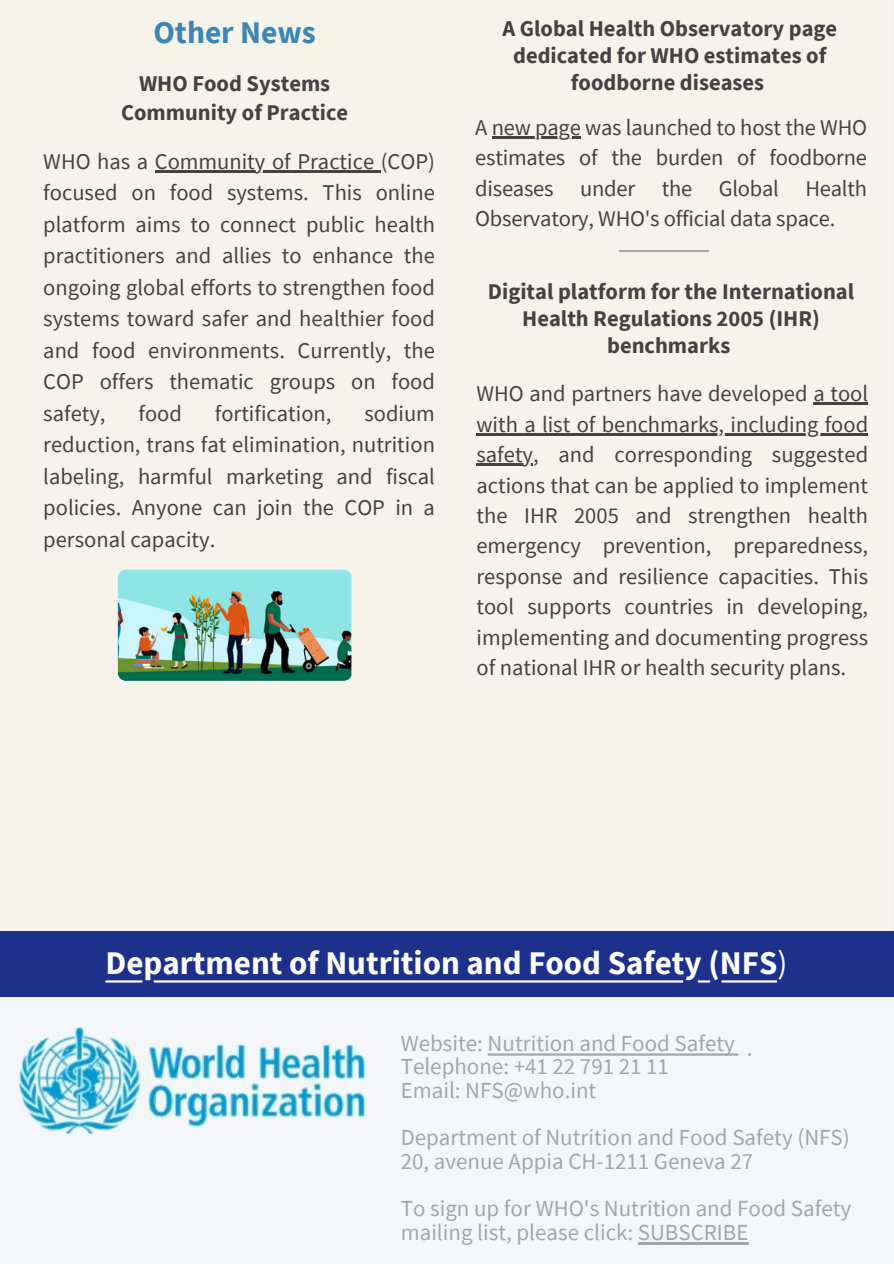
<style>
.page{position:relative;width:894px;height:1264px;background:#fff}
.page>*{position:absolute;margin:0;border:0;box-sizing:border-box;transform-origin:0 0}
.t1{font:700 33px "Source Sans Pro";color:#fefefe}
.t2{font:700 31.5px "Source Sans Pro";color:#3d85b3}
.t3{font:22.95px/23.7px "Source Sans Pro";color:#a6a6a6}
.t4{font:22.5px/31.5px "Source Sans Pro";color:#444343;text-align:justify}
.t5{font:700 22.5px/27px "Source Sans Pro";color:#444343;text-align:center}
.s1{font-weight:400}
</style>
<div class="page">
<div style="left:0;top:0;width:892px;height:1262px;background:#f6f3ea"></div>
<div style="left:0;top:942px;width:893px;height:321px;background:#f4f7fa"></div>
<div style="left:0;top:931px;width:892px;height:65px;background:#1d318b"></div>
<img style="left:19px;top:1026px;width:346px;height:110px">
<svg style="left:105px;top:980px;width:672px;height:2px"></svg>
<svg style="left:487px;top:1053px;width:264px;height:2px"></svg>
<img style="left:118px;top:569px;width:233px;height:111px">
<hr style="left:637px;top:1241px;width:111px;height:3px;background:#a6a6a6">
<hr style="left:155px;top:170px;width:225px;height:2px;background:#444343">
<hr style="left:491px;top:136px;width:89px;height:2px;background:#444343">
<hr style="left:813px;top:402px;width:54px;height:3px;background:#444343">
<hr style="left:476px;top:433px;width:391px;height:2px;background:#444343">
<hr style="left:476px;top:463px;width:57px;height:2px;background:#444343">
<hr style="left:619px;top:250px;width:89px;height:1px;background:#a6a6a6">
<h2 class="t2" style="left:153px;top:12px;width:164px">Other News</h2>
<p class="t5" style="left:121px;top:69px;width:229px;line-height:29px">WHO Food Systems<br>Community of Practice</p>
<p class="t4" style="left:43px;top:145px;width:393px">WHO has a Community of Practice (COP)</p>
<p class="t4" style="left:43px;top:176px;width:393px">focused on food systems. This online platform aims to connect public health practitioners and allies to enhance the ongoing global efforts to strengthen food systems toward safer and healthier food and food environments. Currently, the COP offers thematic groups on food safety,</p>
<p class="t4" style="left:138px;top:397px;width:45px">food</p>
<p class="t4" style="left:215px;top:397px;width:118px">fortification,</p>
<p class="t4" style="left:43px;top:397px;width:393px;text-indent:321px">sodium reduction, trans fat elimination, nutrition labeling, harmful marketing and fiscal policies. Anyone can join the COP in a personal capacity.</p>
<p class="t5" style="left:502px;top:14px;width:336px">A Global Health Observatory page dedicated for WHO estimates of foodborne diseases</p>
<p class="t4" style="left:475px;top:111px;width:393px">A new page was launched to host the WHO</p>
<p class="t4" style="left:475px;top:142px;width:393px;line-height:30.3px">estimates of the burden of foodborne diseases under the Global Health Observatory, WHO's official data space.</p>
<p class="t5" style="left:487px;top:277px;width:368px">Digital platform for the International<br>Health Regulations 2005 (IHR) benchmarks</p>
<p class="t4" style="left:476px;top:378px;width:393px;line-height:30.3px">WHO and partners have developed a tool with a list of benchmarks, including food safety, and corresponding suggested actions that can be applied to implement the IHR 2005 and strengthen health emergency prevention, preparedness, response and resilience capacities. This tool supports countries in developing, implementing and documenting progress of national IHR or health security plans.</p>
<p class="t1" style="left:105px;top:941px;width:683px">Department of Nutrition and Food Safety (NFS<span class="s1">)</span></p>
<p class="t3" style="left:400px;top:1030px;width:335px">Website: Nutrition and Food Safety</p>
<p class="t3" style="left:400px;top:1054px;width:270px">Telephone: +41 22 791 21 11</p>
<h3 class="t3" style="left:400px;top:1077px;width:197px">Email: NFS@who.int</h3>
<p class="t3" style="left:400px;top:1125px;width:450px">Department of Nutrition and Food Safety (NFS)<br>20, avenue Appia CH-1211 Geneva 27</p>
<h3 class="t3" style="left:400px;top:1196px;width:452px">To sign up for WHO's Nutrition and Food Safety mailing list, please click: SUBSCRIBE</h3>
</div>
